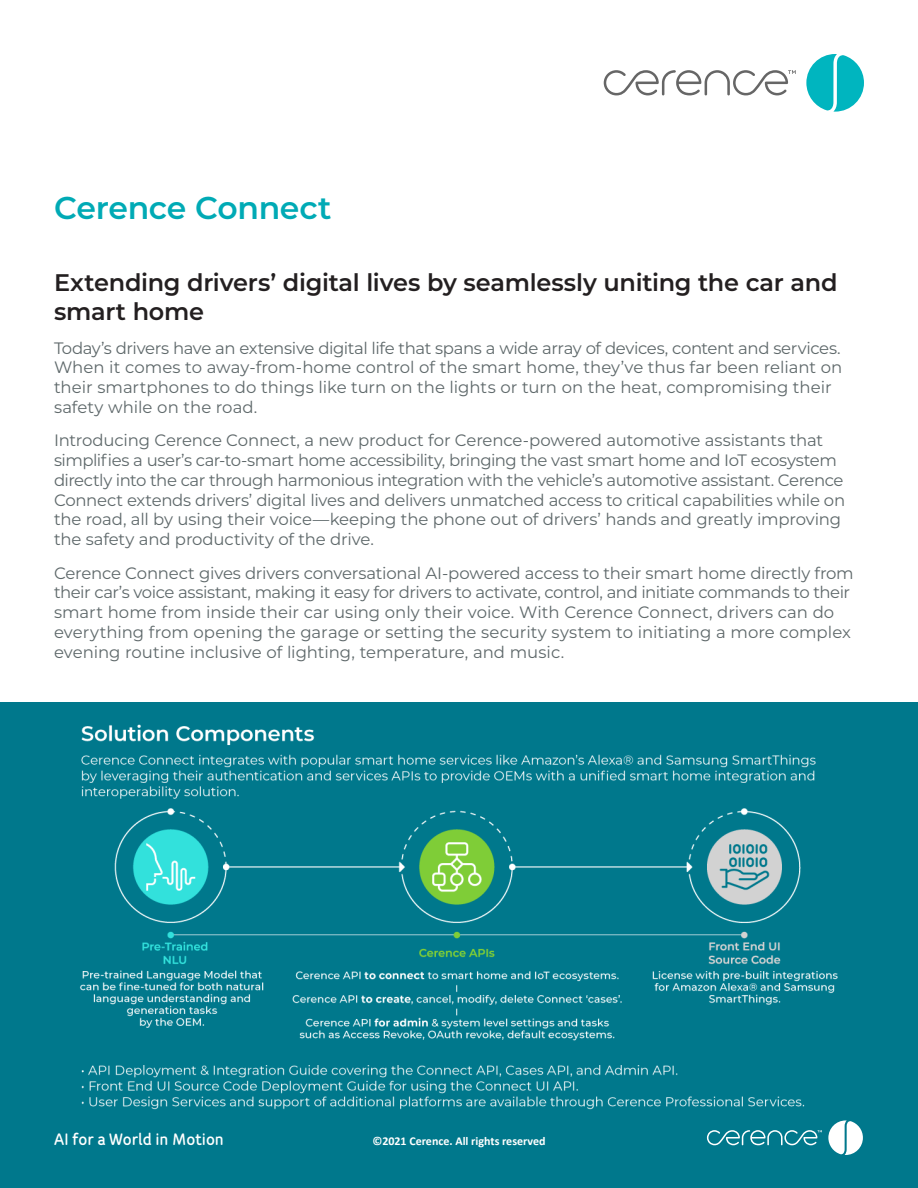
<style>
.page{position:relative;width:918px;height:1188px;background:#fff}
.page>*{position:absolute;margin:0;border:0;box-sizing:border-box;transform-origin:0 0}
.t1{font:600 31.5px "Montserrat";letter-spacing:-.01em;color:#00aab5}
.t2{font:600 24px/28.8px "Montserrat";letter-spacing:-.01em;color:#231f20}
.t3{font:800 18px "Speak Pro";color:#fff}
.t4{font:16.5px/19.8px "Montserrat";letter-spacing:-.01em;color:#5e686a}
.t5{font:700 12px "Calibri";color:#fff}
.t6{font:10.5px "Calibri";color:#fff}
</style>
<div class="page">
<img style="left:0;top:702px;width:918px;height:486px">
<svg style="left:806px;top:54px;width:58px;height:58px"></svg>
<svg style="left:604px;top:70px;width:192px;height:25px"></svg>
<svg style="left:828px;top:1120px;width:35px;height:35px"></svg>
<svg style="left:707px;top:1130px;width:115px;height:15px;background:#4099a8"></svg>
<p class="t1" style="left:54px;top:186px;width:279px">Cerence Connect</p>
<p class="t2" style="left:54px;top:268px;width:785px">Extending drivers’ digital lives by seamlessly uniting the car and smart home</p>
<p class="t4" style="left:54px;top:337px;width:790px">Today’s drivers have an extensive digital life that spans a wide array of devices, content and services.<br>When it comes to away-from-home control of the smart home, they’ve thus far been reliant on their smartphones to do things like turn on the lights or turn on the heat, compromising their safety while on the road.</p>
<p class="t4" style="left:54px;top:430px;width:793px">Introducing Cerence Connect, a new product for Cerence-powered automotive assistants that simplifies a user’s car-to-smart home accessibility, bringing the vast smart home and IoT ecosystem directly into the car through harmonious integration with the vehicle’s automotive assistant. Cerence Connect extends drivers’ digital lives and delivers unmatched access to critical capabilities while on the road, all by using their voice—keeping the phone out of drivers’ hands and greatly improving the safety and productivity of the drive.</p>
<p class="t4" style="left:54px;top:562px;width:801px">Cerence Connect gives drivers conversational AI-powered access to their smart home directly from their car’s voice assistant, making it easy for drivers to activate, control, and initiate commands to their smart home from inside their car using only their voice. With Cerence Connect, drivers can do everything from opening the garage or setting the security system to initiating a more complex evening routine inclusive of lighting, temperature, and music.</p>
<p class="t3" style="left:54px;top:1128px;width:171px">AI for a World in Motion</p>
<p class="t5" style="left:372px;top:1133px;width:175px">©2021 Cerence. All rights reserved</p>
<p class="t6" style="left:384px;top:1133px;width:151px">©2020 Cerence. All rights reserved</p>
</div>
